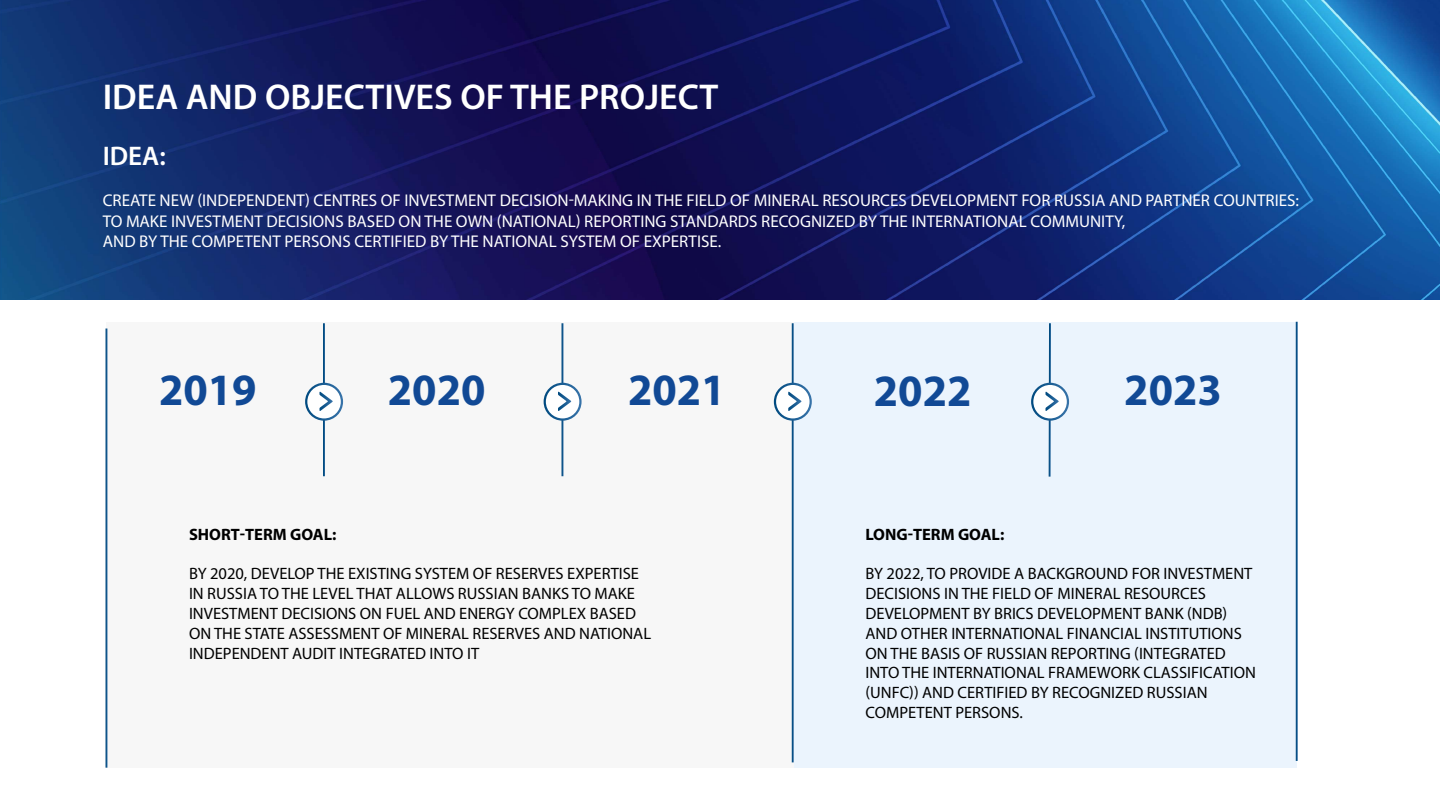
<style>
.page{position:relative;width:1440px;height:810px;background:#fff}
.page>*{position:absolute;margin:0;border:0;box-sizing:border-box;transform-origin:0 0}
.t1{font:700 45px "Myriad Pro";color:#114995}
.t2{font:600 36px "Myriad Pro";color:#fff}
.t3{font:600 27px "Myriad Pro";color:#fff}
.t4{font:17.02px/20.4px "Myriad Pro";color:#fff}
.t5{font:16.5px/19.8px "Myriad Pro";color:#000}
.t6{font:700 16.5px "Myriad Pro";color:#000}
</style>
<div class="page">
<div style="left:793px;top:322px;width:504px;height:446px;background:#ebf4fd"></div>
<div style="left:106px;top:322px;width:688px;height:446px;background:#f7f7f7"></div>
<img style="left:0;top:0;width:1440px;height:299px">
<hr style="left:323px;top:323px;width:2px;height:153px;background:#fff">
<svg style="left:306px;top:384px;width:36px;height:36px"></svg>
<div style="left:305px;top:383px;width:38px;height:38px;border:2px solid #fff;border-radius:50%"></div>
<svg style="left:319px;top:392px;width:14px;height:19px"></svg>
<hr style="left:562px;top:323px;width:1px;height:153px;background:#fff">
<div style="left:545px;top:384px;width:35px;height:36px;background:#fff;border-radius:50%"></div>
<div style="left:544px;top:383px;width:38px;height:38px;border:2px solid #fff;border-radius:50%"></div>
<svg style="left:558px;top:392px;width:13px;height:19px"></svg>
<hr style="left:792px;top:323px;width:2px;height:439px;background:#fff">
<svg style="left:775px;top:384px;width:36px;height:36px"></svg>
<div style="left:774px;top:383px;width:38px;height:38px;border:2px solid #fff;border-radius:50%"></div>
<svg style="left:788px;top:392px;width:14px;height:19px"></svg>
<svg style="left:1032px;top:384px;width:36px;height:36px"></svg>
<div style="left:1031px;top:383px;width:38px;height:38px;border:2px solid #fff;border-radius:50%"></div>
<svg style="left:1046px;top:323px;width:13px;height:154px"></svg>
<hr style="left:106px;top:328px;width:1px;height:440px;background:#fff">
<hr style="left:1296px;top:322px;width:2px;height:439px;background:#fff">
<h2 class="t2" style="left:103px;top:74px;width:617px">IDEA AND OBJECTIVES OF THE PROJECT</h2>
<h3 class="t3" style="left:103px;top:139px;width:65px">IDEA:</h3>
<p class="t4" style="left:103px;top:190px;width:1198px">CREATE NEW (INDEPENDENT) CENTRES OF INVESTMENT DECISION-MAKING IN THE FIELD OF MINERAL RESOURCES DEVELOPMENT FOR RUSSIA AND PARTNER COUNTRIES:<br>TO MAKE INVESTMENT DECISIONS BASED ON THE OWN (NATIONAL) REPORTING STANDARDS RECOGNIZED BY THE INTERNATIONAL COMMUNITY,<br>AND BY THE COMPETENT PERSONS CERTIFIED BY THE NATIONAL SYSTEM OF EXPERTISE.</p>
<h1 class="t1" style="left:159px;top:361px;width:99px">2019</h1>
<h1 class="t1" style="left:388px;top:361px;width:99px">2020</h1>
<h1 class="t1" style="left:628px;top:361px;width:99px">2021</h1>
<h1 class="t1" style="left:874px;top:361px;width:99px">2022</h1>
<h1 class="t1" style="left:1124px;top:360px;width:99px">2023</h1>
<p class="t6" style="left:189px;top:523px;width:149px">SHORT-TERM GOAL:</p>
<p class="t5" style="left:189px;top:564px;width:464px">BY 2020, DEVELOP THE EXISTING SYSTEM OF RESERVES EXPERTISE IN RUSSIA TO THE LEVEL THAT ALLOWS RUSSIAN BANKS TO MAKE INVESTMENT DECISIONS ON FUEL AND ENERGY COMPLEX BASED ON THE STATE ASSESSMENT OF MINERAL RESERVES AND NATIONAL INDEPENDENT AUDIT INTEGRATED INTO IT</p>
<p class="t6" style="left:866px;top:523px;width:140px">LONG-TERM GOAL:</p>
<p class="t5" style="left:866px;top:564px;width:392px">BY 2022, TO PROVIDE A BACKGROUND FOR INVESTMENT DECISIONS IN THE FIELD OF MINERAL RESOURCES DEVELOPMENT BY BRICS DEVELOPMENT BANK (NDB)<br>AND OTHER INTERNATIONAL FINANCIAL INSTITUTIONS ON THE BASIS OF RUSSIAN REPORTING (INTEGRATED INTO THE INTERNATIONAL FRAMEWORK CLASSIFICATION (UNFC)) AND CERTIFIED BY RECOGNIZED RUSSIAN COMPETENT PERSONS.</p>
</div>
